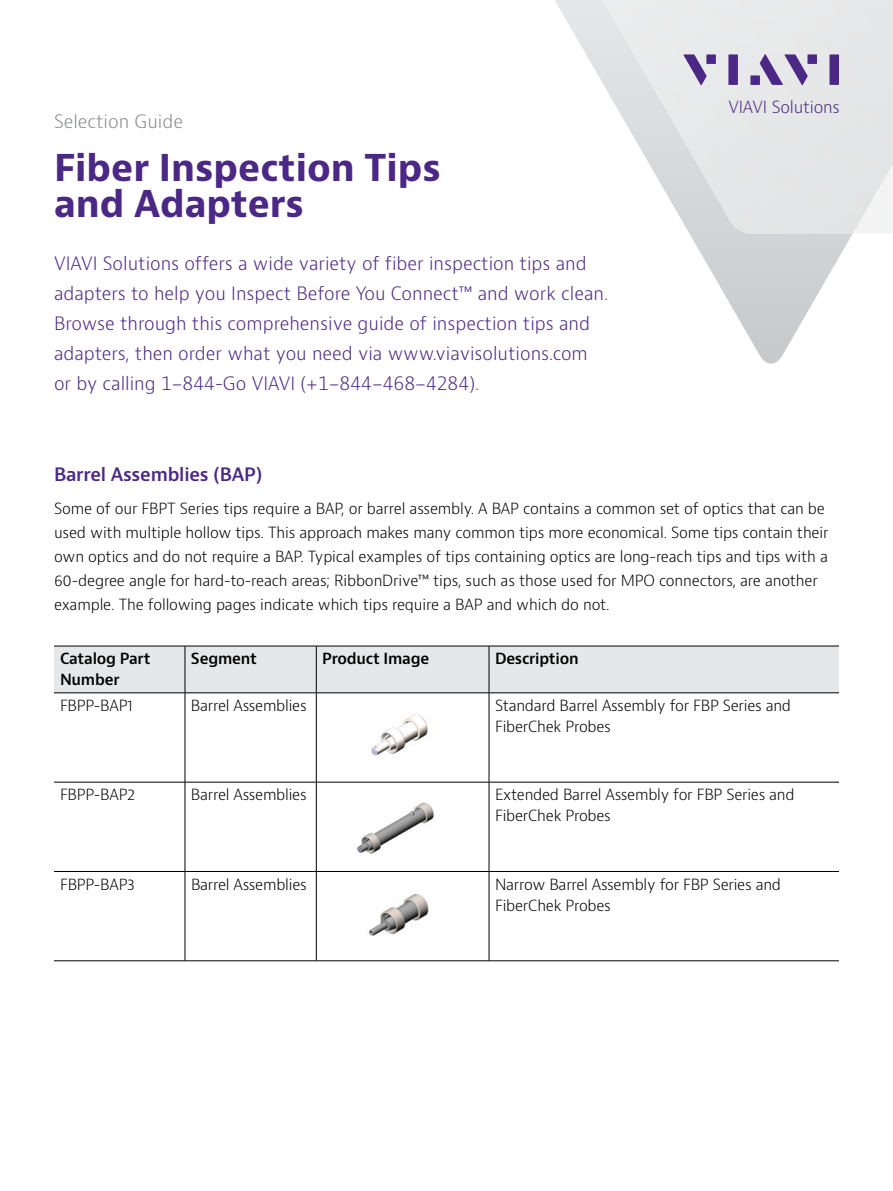
<style>
.page{position:relative;width:893px;height:1191px;background:#fff}
.page>*{position:absolute;margin:0;border:0;box-sizing:border-box;transform-origin:0 0}
.t1{font:700 36px/36px "Bernino Sans";color:#4b2885}
.t2{font:300 18px/30px "Bernino Sans";color:#4b2885}
.t3{font:600 18px "Bernino Sans";letter-spacing:-.01em;color:#4b2885}
.t4{font:300 18px "Bernino Sans";color:#888a8c}
.t5{font:300 16.35px "Bernino Sans";letter-spacing:-.01em;color:#4b2885}
.t6{font:300 15px/24px "Bernino Sans";letter-spacing:-.015em;color:#000}
.t7{font:600 15px/21px "Bernino Sans";letter-spacing:-.015em;color:#000}
</style>
<div class="page">
<img style="left:370px;top:714px;width:58px;height:42px">
<img style="left:356px;top:802px;width:79px;height:54px">
<img style="left:369px;top:893px;width:60px;height:43px">
<svg style="left:690px;top:234px;width:162px;height:130px"></svg>
<svg style="left:555px;top:0;width:338px;height:234px"></svg>
<svg style="left:683px;top:54px;width:24px;height:31px"></svg>
<div style="left:706px;top:54px;width:10px;height:10px;background:#4b2885"></div>
<div style="left:728px;top:54px;width:10px;height:31px;background:#4b2885"></div>
<div style="left:807px;top:54px;width:10px;height:10px;background:#4b2885"></div>
<div style="left:829px;top:54px;width:10px;height:31px;background:#4b2885"></div>
<svg style="left:760px;top:54px;width:48px;height:31px"></svg>
<div style="left:750px;top:75px;width:10px;height:10px;background:#4b2885"></div>
<div style="left:54px;top:647px;width:785px;height:45px;background:#e6e7e8"></div>
<hr style="left:54px;top:646px;width:131px;height:1px;background:#000">
<hr style="left:185px;top:646px;width:131px;height:1px;background:#000">
<hr style="left:185px;top:646px;width:1px;height:46px;background:#000">
<hr style="left:316px;top:646px;width:173px;height:1px;background:#000">
<hr style="left:316px;top:646px;width:1px;height:46px;background:#000">
<hr style="left:489px;top:646px;width:350px;height:1px;background:#000">
<hr style="left:489px;top:646px;width:1px;height:46px;background:#000">
<hr style="left:54px;top:692px;width:131px;height:1px;background:#000">
<hr style="left:185px;top:692px;width:131px;height:1px;background:#000">
<hr style="left:185px;top:693px;width:1px;height:89px;background:#000">
<hr style="left:316px;top:692px;width:173px;height:1px;background:#000">
<hr style="left:316px;top:693px;width:1px;height:89px;background:#000">
<hr style="left:489px;top:692px;width:350px;height:1px;background:#000">
<hr style="left:489px;top:693px;width:1px;height:89px;background:#000">
<hr style="left:54px;top:782px;width:131px;height:1px;background:#000">
<hr style="left:185px;top:782px;width:131px;height:1px;background:#000">
<hr style="left:185px;top:782px;width:1px;height:89px;background:#000">
<hr style="left:316px;top:782px;width:173px;height:1px;background:#000">
<hr style="left:316px;top:782px;width:1px;height:89px;background:#000">
<hr style="left:489px;top:782px;width:350px;height:1px;background:#000">
<hr style="left:489px;top:782px;width:1px;height:89px;background:#000">
<hr style="left:54px;top:871px;width:131px;height:1px;background:#000">
<hr style="left:185px;top:871px;width:131px;height:1px;background:#000">
<hr style="left:185px;top:871px;width:1px;height:89px;background:#000">
<hr style="left:316px;top:871px;width:173px;height:1px;background:#000">
<hr style="left:316px;top:871px;width:1px;height:89px;background:#000">
<hr style="left:489px;top:871px;width:350px;height:1px;background:#000">
<hr style="left:489px;top:871px;width:1px;height:89px;background:#000">
<hr style="left:54px;top:960px;width:131px;height:1px;background:#000">
<hr style="left:185px;top:960px;width:131px;height:1px;background:#000">
<hr style="left:316px;top:960px;width:173px;height:1px;background:#000">
<hr style="left:489px;top:960px;width:350px;height:1px;background:#000">
<p class="t4" style="left:54px;top:109px;width:131px">Selection Guide</p>
<h1 class="t1" style="left:54px;top:150px;width:388px">Fiber Inspection Tips and Adapters</h1>
<p class="t2" style="left:54px;top:248px;width:556px">VIAVI Solutions offers a wide variety of fiber inspection tips and adapters to help you Inspect Before You Connect™ and work clean.<br>Browse through this comprehensive guide of inspection tips and adapters, then order what you need via www.viavisolutions.com or by calling 1-844-Go VIAVI (+1-844-468-4284).</p>
<p class="t5" style="left:728px;top:96px;width:113px">VIAVI Solutions</p>
<p class="t3" style="left:54px;top:463px;width:210px">Barrel Assemblies (BAP)</p>
<p class="t6" style="left:54px;top:496px;width:776px">Some of our FBPT Series tips require a BAP, or barrel assembly. A BAP contains a common set of optics that can be used with multiple hollow tips. This approach makes many common tips more economical. Some tips contain their own optics and do not require a BAP. Typical examples of tips containing optics are long-reach tips and tips with a 60-degree angle for hard-to-reach areas; RibbonDrive™ tips, such as those used for MPO connectors, are another example. The following pages indicate which tips require a BAP and which do not.</p>
<p class="t7" style="left:60px;top:648px;width:92px">Catalog Part<br>Number</p>
<p class="t7" style="left:191px;top:648px;width:68px">Segment</p>
<p class="t7" style="left:322px;top:648px;width:109px">Product Image</p>
<p class="t7" style="left:495px;top:648px;width:85px">Description</p>
<p class="t6" style="left:60px;top:693px;width:74px">FBPP-BAP1</p>
<p class="t6" style="left:191px;top:693px;width:117px">Barrel Assemblies</p>
<p class="t6" style="left:495px;top:695px;width:298px;line-height:21px">Standard Barrel Assembly for FBP Series and<br>FiberChek Probes</p>
<p class="t6" style="left:60px;top:783px;width:77px">FBPP-BAP2</p>
<p class="t6" style="left:191px;top:783px;width:117px">Barrel Assemblies</p>
<p class="t6" style="left:495px;top:784px;width:301px;line-height:21px">Extended Barrel Assembly for FBP Series and<br>FiberChek Probes</p>
<p class="t6" style="left:60px;top:872px;width:76px">FBPP-BAP3</p>
<p class="t6" style="left:191px;top:872px;width:117px">Barrel Assemblies</p>
<p class="t6" style="left:495px;top:874px;width:287px;line-height:21px">Narrow Barrel Assembly for FBP Series and<br>FiberChek Probes</p>
</div>
